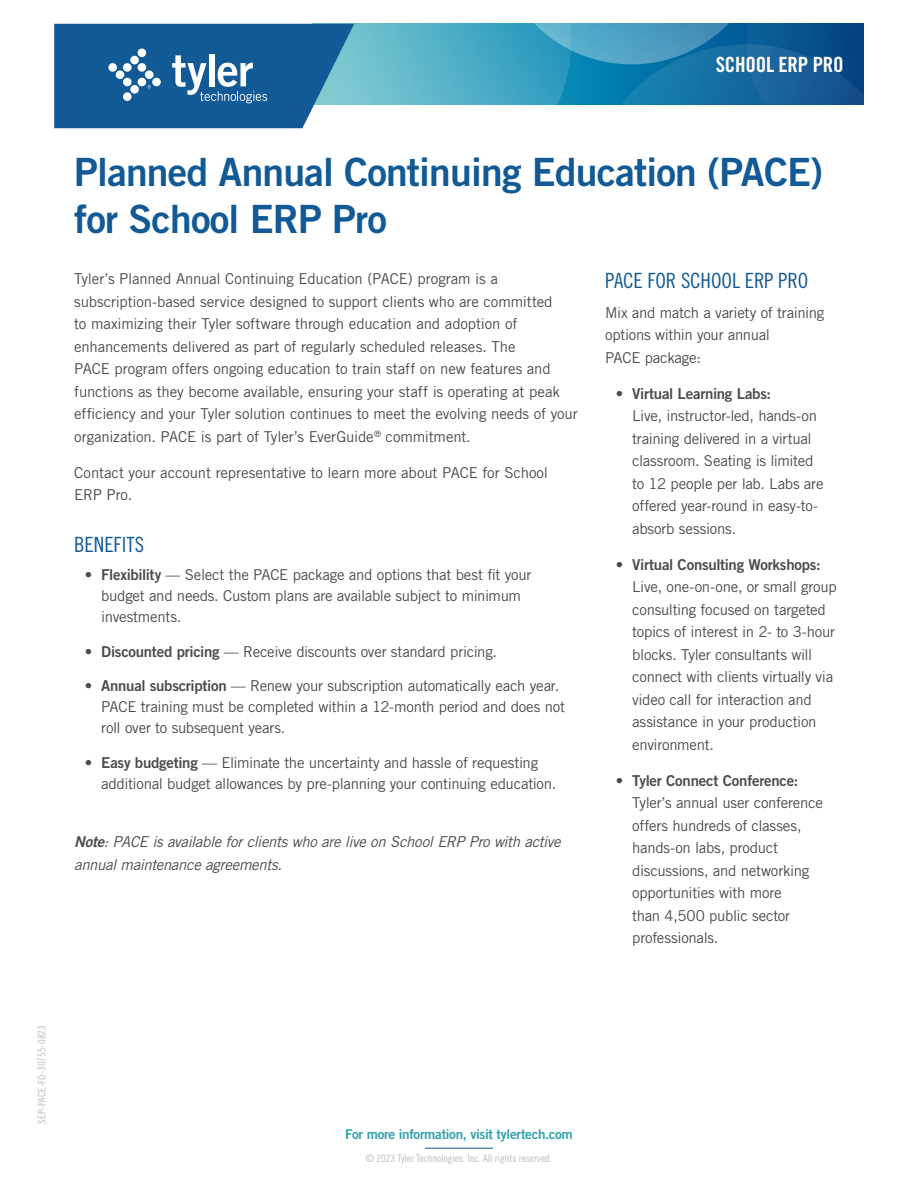
<style>
.page{position:relative;width:918px;height:1188px;background:#fff}
.page>*{position:absolute;margin:0;border:0;box-sizing:border-box;transform-origin:0 0}
.t1{font:39px/46.8px "Trade Gothic LT Std Bd 2";letter-spacing:-.02em;color:#125a96}
.Body_Copy_Header{font:21px "Trade Gothic LT Std Cn 18";letter-spacing:-.005em;color:#125a96}
.Feature_Front{font:21px "Trade Gothic LT Std Bd Cn 20";letter-spacing:-.01em;color:#fff}
.Body_Copy{font:15px/22.5px "Trade Gothic LT Std";letter-spacing:-.015em;color:#4b4c4d}
.Body_Copy-2{font:italic 15px/22.5px "Trade Gothic LT Std";letter-spacing:-.025em;color:#4b4c4d}
.t2{font:13.5px "Trade Gothic LT Std Bd 2";letter-spacing:-.025em;color:#32a1ad}
.Form_Code{font:10.5px "Trade Gothic LT Std Cn 18";color:#bcbdc0}
.s1{font-family:"Trade Gothic LT Std Bd 2"}
.s2{font-family:"Trade Gothic LT Std Bd 2 Obl";font-style:normal}
</style>
<div class="page">
<svg style="left:54px;top:24px;width:810px;height:104px"></svg>
<hr style="left:425px;top:1148px;width:68px;height:1px;background:#125a96">
<p class="Feature_Front" style="left:716px;top:52px;width:129px">SCHOOL ERP PRO</p>
<p class="t1" style="left:74px;top:148px;width:750px">Planned Annual Continuing Education (PACE) for School ERP Pro</p>
<p class="Body_Copy" style="left:74px;top:267px;width:505px">Tyler’s Planned Annual Continuing Education (PACE) program is a subscription-based service designed to support clients who are committed<br>to maximizing their Tyler software through education and adoption of enhancements delivered as part of regularly scheduled releases. The<br>PACE program offers ongoing education to train staff on new features and functions as they become available, ensuring your staff is operating at peak efficiency and your Tyler solution continues to meet the evolving needs of your organization. PACE is part of Tyler’s EverGuide<sup>®</sup> commitment.</p>
<p class="Body_Copy" style="left:74px;top:461px;width:475px">Contact your account representative to learn more about PACE for School<br>ERP Pro.</p>
<p class="Body_Copy_Header" style="left:74px;top:532px;width:71px">BENEFITS</p>
<p class="Body_Copy" style="left:101px;top:564px;width:432px;line-height:21px;text-indent:-16px"><span class="s1">• Flexibility</span> — Select the PACE package and options that best fit your budget and needs. Custom plans are available subject to minimum investments.</p>
<p class="Body_Copy" style="left:85px;top:640px;width:414px"><span class="s1">• Discounted pricing</span> — Receive discounts over standard pricing.</p>
<p class="Body_Copy" style="left:101px;top:675px;width:465px;line-height:21px;text-indent:-16px"><span class="s1">• Annual subscription</span> — Renew your subscription automatically each year.<br>PACE training must be completed within a 12-month period and does not roll over to subsequent years.</p>
<p class="Body_Copy" style="left:101px;top:751px;width:457px;line-height:21px;text-indent:-16px"><span class="s1">• Easy budgeting</span> — Eliminate the uncertainty and hassle of requesting additional budget allowances by pre-planning your continuing education.</p>
<p class="Body_Copy-2" style="left:74px;top:831px;width:488px"><span class="s2">Note</span>: PACE is available for clients who are live on School ERP Pro with active annual maintenance agreements.</p>
<p class="Body_Copy_Header" style="left:605px;top:268px;width:205px">PACE FOR SCHOOL ERP PRO</p>
<p class="Body_Copy" style="left:605px;top:301px;width:221px">Mix and match a variety of training options within your annual<br>PACE package:</p>
<p class="Body_Copy" style="left:632px;top:382px;width:193px;text-indent:-16px"><span class="s1">• Virtual Learning Labs:<br></span>Live, instructor-led, hands-on training delivered in a virtual classroom. Seating is limited to 12 people per lab. Labs are offered year-round in easy-to&shy;absorb sessions.</p>
<p class="Body_Copy" style="left:632px;top:553px;width:206px;text-indent:-16px"><span class="s1">• Virtual Consulting Workshops:<br></span>Live, one-on-one, or small group consulting focused on targeted topics of interest in 2- to 3-hour blocks. Tyler consultants will connect with clients virtually via video call for interaction and assistance in your production environment.</p>
<p class="Body_Copy" style="left:632px;top:769px;width:192px;text-indent:-16px"><span class="s1">• Tyler Connect Conference:<br></span>Tyler’s annual user conference offers hundreds of classes, hands-on labs, product discussions, and networking opportunities with more<br>than 4,500 public sector professionals.</p>
<p class="Form_Code" style="left:36px;top:1124px;width:100px;rotate:-90deg">SEP-PACE-FO-30755-0823</p>
<p class="t2" style="left:345px;top:1126px;width:229px">For more information, visit tylertech.com</p>
<p class="Form_Code" style="left:366px;top:1152px;width:188px">© 2023 Tyler Technologies, Inc. All rights reserved.</p>
</div>
